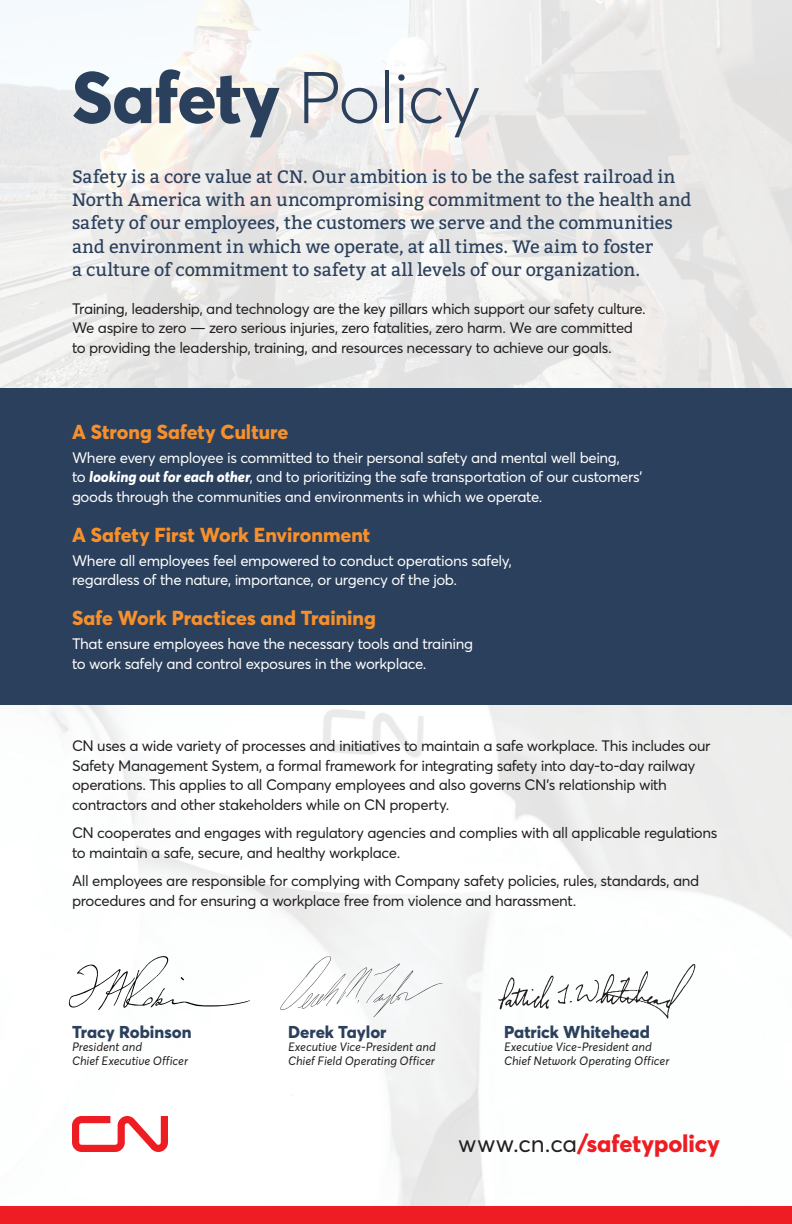
<style>
.page{position:relative;width:792px;height:1224px;background:#fff}
.page>*{position:absolute;margin:0;border:0;box-sizing:border-box;transform-origin:0 0}
.t1{font:800 72px "Averta";letter-spacing:-.005em;color:#2b405c}
.t2{font:800 24px "Averta";letter-spacing:-.005em;color:#ee1d23}
.t3{font:800 20px "Averta";color:#f6902c}
.t4{font:18px/23.4px "Bitter";letter-spacing:-.005em;color:#2b405c}
.t5{font:800 17px "Averta";color:#2b405c}
.t6{font:15px/19.5px "Averta";letter-spacing:-.03em;color:#231f20}
.t7{font:15px/19.5px "Averta";letter-spacing:-.025em;color:#fff}
.t8{font:italic 12px/14px "Averta";letter-spacing:-.005em;color:#231f20}
.s1{font-weight:300}
.s2{font-weight:800;font-style:italic}
.s3{font-weight:400;color:#231f20}
</style>
<div class="page">
<img style="left:0;top:0;width:792px;height:1206px">
<div style="left:0;top:1206px;width:792px;height:18px;background:#ee1d23"></div>
<svg style="left:72px;top:1116px;width:96px;height:36px"></svg>
<div style="left:0;top:389px;width:792px;height:316px;background:#2b405c"></div>
<svg style="left:69px;top:956px;width:181px;height:54px"></svg>
<svg style="left:280px;top:956px;width:163px;height:61px"></svg>
<svg style="left:498px;top:964px;width:198px;height:54px"></svg>
<h1 class="t1" style="left:72px;top:52px;width:411px">Safety <span class="s1">Policy</span></h1>
<p class="t4" style="left:72px;top:165px;width:621px">Safety is a core value at CN. Our ambition is to be the safest railroad in North America with an uncompromising commitment to the health and safety of our employees, the customers we serve and the communities and environment in which we operate, at all times. We aim to foster<br>a culture of commitment to safety at all levels of our organization.</p>
<p class="t6" style="left:72px;top:298px;width:575px">Training, leadership, and technology are the key pillars which support our safety culture.<br>We aspire to zero — zero serious injuries, zero fatalities, zero harm. We are committed to providing the leadership, training, and resources necessary to achieve our goals.</p>
<h3 class="t3" style="left:72px;top:419px;width:218px">A Strong Safety Culture</h3>
<p class="t7" style="left:72px;top:448px;width:572px">Where every employee is committed to their personal safety and mental well being,<br>to <span class="s2">looking out for each other</span>, and to prioritizing the safe transportation of our customers’ goods through the communities and environments in which we operate.</p>
<h3 class="t3" style="left:72px;top:522px;width:300px">A Safety First Work Environment</h3>
<p class="t7" style="left:72px;top:551px;width:441px">Where all employees feel empowered to conduct operations safely, regardless of the nature, importance, or urgency of the job.</p>
<h3 class="t3" style="left:72px;top:605px;width:305px">Safe Work Practices and Training</h3>
<p class="t7" style="left:72px;top:634px;width:403px">That ensure employees have the necessary tools and training to work safely and control exposures in the workplace.</p>
<p class="t6" style="left:72px;top:736px;width:640px">CN uses a wide variety of processes and initiatives to maintain a safe workplace. This includes our Safety Management System, a formal framework for integrating safety into day‑to‑day railway operations. This applies to all Company employees and also governs CN’s relationship with contractors and other stakeholders while on CN property.</p>
<p class="t6" style="left:72px;top:823px;width:647px">CN cooperates and engages with regulatory agencies and complies with all applicable regulations to maintain a safe, secure, and healthy workplace.</p>
<p class="t6" style="left:72px;top:871px;width:629px">All employees are responsible for complying with Company safety policies, rules, standards, and procedures and for ensuring a workplace free from violence and harassment.</p>
<p class="t5" style="left:72px;top:1021px;width:121px">Tracy Robinson</p>
<p class="t5" style="left:288px;top:1021px;width:100px">Derek Taylor</p>
<p class="t5" style="left:504px;top:1021px;width:147px">Patrick Whitehead</p>
<p class="t8" style="left:72px;top:1041px;width:117px">President and<br>Chief Executive Officer</p>
<p class="t8" style="left:288px;top:1041px;width:149px">Executive Vice-President and<br>Chief Field Operating Officer</p>
<p class="t8" style="left:504px;top:1041px;width:167px">Executive Vice-President and<br>Chief Network Operating Officer</p>
<h2 class="t2" style="left:458px;top:1128px;width:263px"><span class="s3">www.cn.ca</span>/safetypolicy</h2>
</div>
